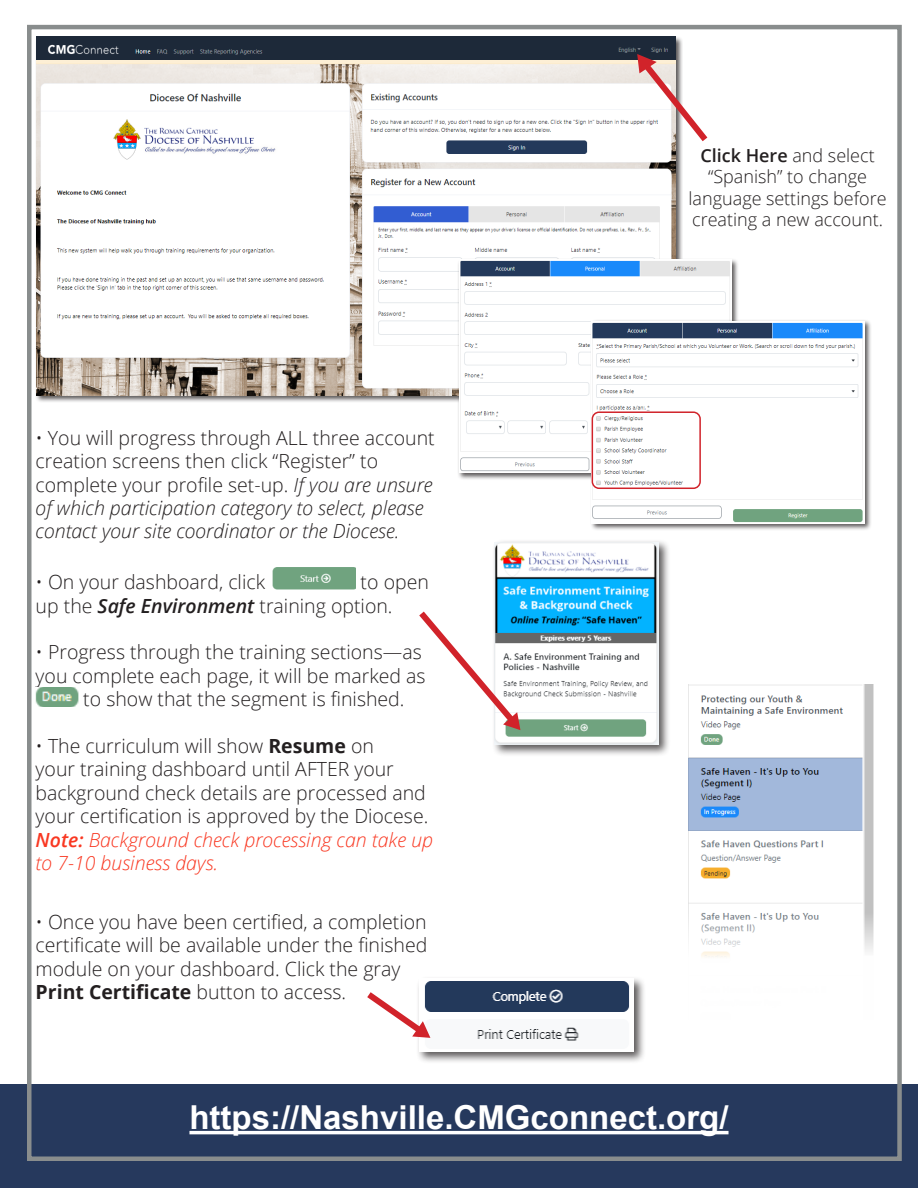
<style>
.page{position:relative;width:918px;height:1188px;background:#fff}
.page>*{position:absolute;margin:0;border:0;box-sizing:border-box;transform-origin:0 0}
.t1{font:700 33px "Arial";color:#fff}
.t2{font:300 19.5px/23.4px "Open Sans";color:#231f20}
.t3{font:300 18px/21.6px "Open Sans";color:#231f20;text-align:center}
.s1{font-style:italic}
.s2{font-weight:600;font-style:italic}
.s3{font-weight:700}
.s4{font-weight:600;font-style:italic;color:#f93822}
.s5{font-style:italic;color:#f93822}
.s6{font-weight:600}
</style>
<div class="page">
<div style="left:35px;top:36px;width:648px;height:367px;background:#231f20;opacity:.75"></div>
<img style="left:36px;top:60px;width:639px;height:335px">
<div style="left:36px;top:37px;width:639px;height:23px;background:#1d2939"></div>
<div style="left:0;top:1084px;width:918px;height:104px;background:#26395d"></div>
<div style="left:27px;top:25px;width:875px;height:1136px;border:4px solid #898d8d"></div>
<img style="left:272px;top:567px;width:84px;height:22px">
<img style="left:36px;top:688px;width:42px;height:18px">
<hr style="left:189px;top:1131px;width:540px;height:3px;background:#fff">
<div style="left:458px;top:258px;width:281px;height:222px;background:#231f20;opacity:.75"></div>
<img style="left:459px;top:259px;width:272px;height:214px">
<div style="left:590px;top:319px;width:282px;height:212px;background:#231f20;opacity:.75"></div>
<img style="left:592px;top:321px;width:272px;height:202px">
<div style="left:592px;top:411px;width:109px;height:78px;border:2px solid #d1232a;border-radius:7px"></div>
<div style="left:417px;top:976px;width:229px;height:88px;background:#231f20;opacity:.75"></div>
<img style="left:419px;top:978px;width:215px;height:74px">
<svg style="left:367px;top:986px;width:67px;height:56px"></svg>
<div style="left:492px;top:540px;width:179px;height:217px;background:#231f20;opacity:.75"></div>
<img style="left:495px;top:542px;width:163px;height:203px">
<svg style="left:419px;top:605px;width:105px;height:128px"></svg>
<svg style="left:633px;top:51px;width:75px;height:97px"></svg>
<img style="left:689px;top:685px;width:184px;height:272px">
<p class="t2" style="left:36px;top:425px;width:401px">• You will progress through ALL three account creation screens then click “Register” to complete your profile set-up. <span class="s1">If you are unsure of which participation category to select, please contact your site coordinator or the Diocese.</span></p>
<p class="t2" style="left:36px;top:570px;width:231px">• On your dashboard, click</p>
<p class="t2" style="left:36px;top:570px;width:395px;text-indent:325px">to open up the <span class="s2">Safe Environment</span> training option.</p>
<p class="t2" style="left:36px;top:640px;width:388px">• Progress through the training sections—as</p>
<p class="t2" style="left:36px;top:663px;width:392px">you complete each page, it will be marked as</p>
<p class="t2" style="left:83px;top:687px;width:323px">to show that the segment is finished.</p>
<p class="t2" style="left:36px;top:734px;width:399px">• The curriculum will show <span class="s3">Resume</span> on<br>your training dashboard until AFTER your background check details are processed and your certification is approved by the Diocese.<br><span class="s4">Note:</span> <span class="s5">Background check processing can take up to 7-10 business days.</span></p>
<p class="t2" style="left:36px;top:909px;width:393px">• Once you have been certified, a completion certificate will be available under the finished module on your dashboard. Click the gray <span class="s3">Print Certificate</span> button to access.</p>
<p class="t3" style="left:689px;top:144px;width:200px"><span class="s6">Click Here</span> and select “Spanish” to change language settings before creating a new account.</p>
<p class="t1" style="left:189px;top:1094px;width:541px">https://Nashville.CMGconnect.org/</p>
</div>
